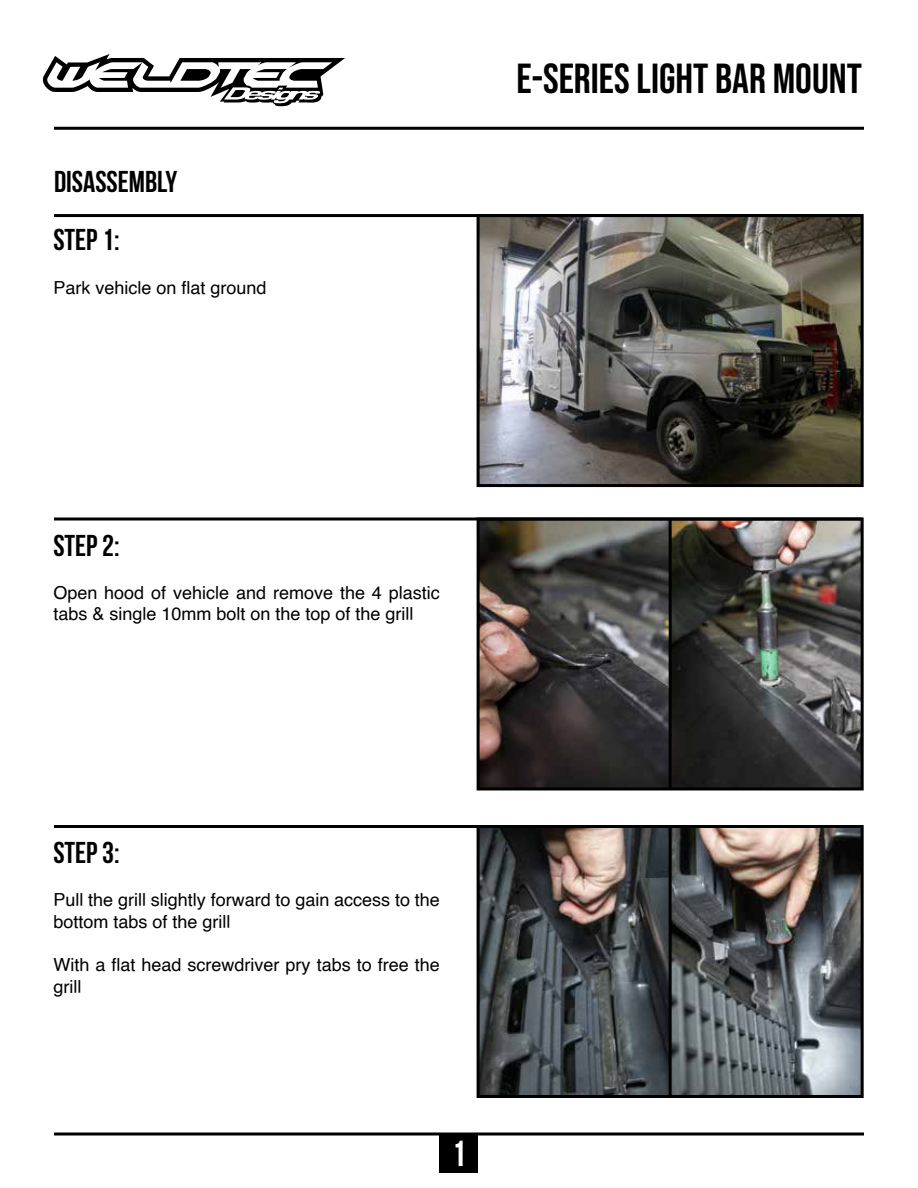
<style>
.page{position:relative;width:918px;height:1188px;background:#fff}
.page>*{position:absolute;margin:0;border:0;box-sizing:border-box;transform-origin:0 0}
.t1{font:42px "Bebas Neue";color:#000}
.t2{font:700 36px "Bebas Neue";color:#fff}
.t3{font:700 30px/58.8px "Bebas Neue";color:#000}
.t4{font:18px/21.6px "Helvetica";color:#000}
</style>
<div class="page">
<div style="left:440px;top:1134px;width:38px;height:38px;background:#000"></div>
<svg style="left:43px;top:54px;width:302px;height:52px"></svg>
<hr style="left:54px;top:127px;width:810px;height:3px;background:#000">
<hr style="left:54px;top:1132px;width:810px;height:3px;background:#000">
<img style="left:481px;top:829px;width:379px;height:265px">
<div style="left:477px;top:825px;width:387px;height:273px;border:3px solid #000"></div>
<img style="left:481px;top:521px;width:379px;height:265px">
<div style="left:477px;top:517px;width:387px;height:273px;border:3px solid #000"></div>
<img style="left:481px;top:218px;width:379px;height:265px">
<div style="left:477px;top:214px;width:387px;height:273px;border:3px solid #000"></div>
<hr style="left:54px;top:214px;width:808px;height:3px;background:#000">
<hr style="left:54px;top:517px;width:808px;height:3px;background:#000">
<hr style="left:54px;top:825px;width:808px;height:3px;background:#000">
<hr style="left:669px;top:519px;width:3px;height:270px;background:#000">
<hr style="left:669px;top:826px;width:3px;height:270px;background:#000">
<h3 class="t3" style="left:53px;top:152px;width:126px">DISASSEMBLY<br>STEP 1:</h3>
<p class="t4" style="left:53px;top:278px;width:215px">Park vehicle on flat ground</p>
<h1 class="t1" style="left:517px;top:54px;width:347px">E-SERIES LIGHT BAR MOUNT</h1>
<h3 class="t3" style="left:53px;top:516px;width:68px">STEP 2:</h3>
<p class="t4" style="left:53px;top:583px;width:388px">Open hood of vehicle and remove the 4 plastic tabs &amp; single 10mm bolt on the top of the grill</p>
<h3 class="t3" style="left:53px;top:823px;width:68px">STEP 3:</h3>
<p class="t4" style="left:53px;top:891px;width:388px">Pull the grill slightly forward to gain access to the bottom tabs of the grill</p>
<p class="t4" style="left:53px;top:956px;width:388px">With a flat head screwdriver pry tabs to free the grill</p>
<h2 class="t2" style="left:452px;top:1132px;width:16px">1</h2>
</div>
